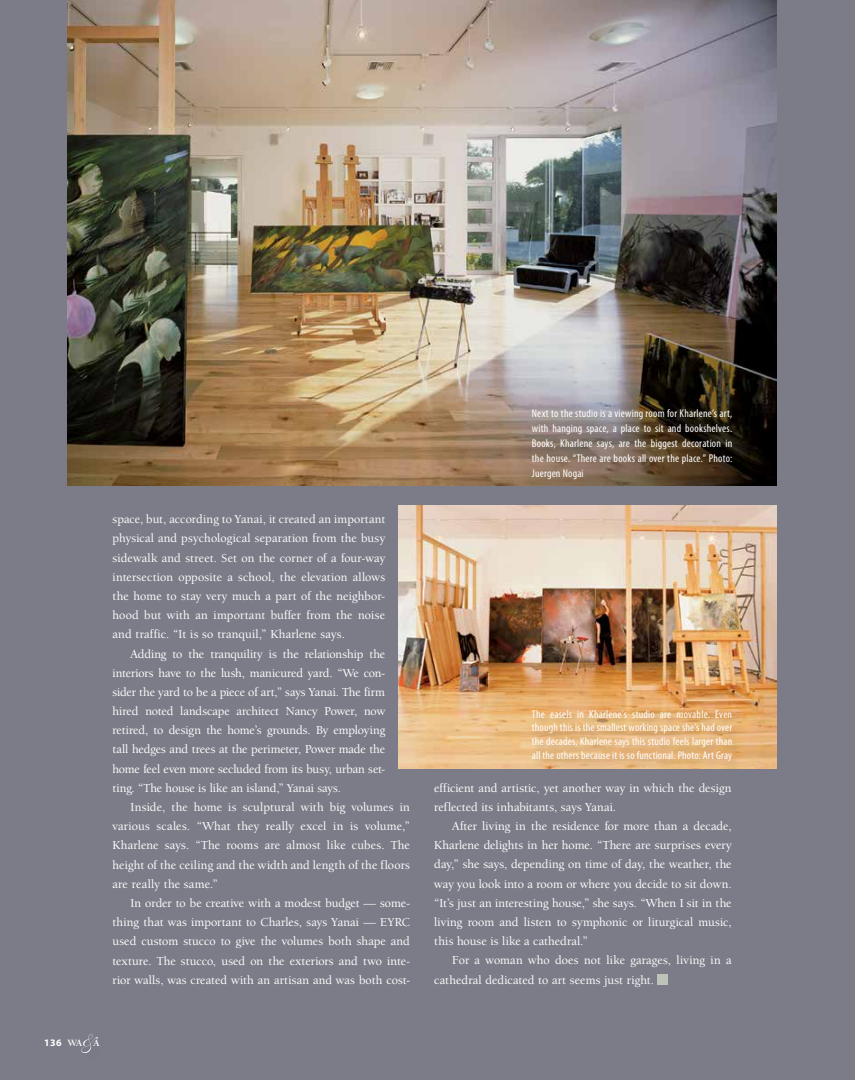
<style>
.page{position:relative;width:855px;height:1080px;background:#7c7c88}
.page>*{position:absolute;margin:0;border:0;box-sizing:border-box;transform-origin:0 0}
.t1{font:500 12.5px/19.2px "Berkeley Oldstyle IT Cby BT";letter-spacing:.01em;color:#fff;text-align:justify}
.t2{font:condensed 11.25px/15px "Myriad Pro";letter-spacing:.015em;color:#fff;text-align:justify}
.t3{font:700 10px "Myriad Pro";color:#fff}
.s1{font-family:"Berkeley Oldstyle IT Cby BT";font-size:9.88px}
</style>
<div class="page">
<svg style="left:81px;top:1034px;width:17px;height:19px"></svg>
<div style="left:657px;top:974px;width:10px;height:10px;background:#bdc3b9"></div>
<img style="left:399px;top:505px;width:377px;height:263px">
<img style="left:68px;top:0;width:708px;height:486px">
<div style="left:530px;top:708px;width:213px;height:64px;background:#231f20;opacity:.25"></div>
<p class="t1" style="left:112px;top:509px;width:274px">space, but, according to Yanai, it created an important physical and psychological separation from the busy sidewalk and street. Set on the corner of a four-way intersection opposite a school, the elevation allows the home to stay very much a part of the neighbor&shy;hood but with an important buffer from the noise and traffic. “It is so tranquil,” Kharlene says.</p>
<p class="t1" style="left:112px;top:644px;width:274px;text-indent:18px">Adding to the tranquility is the relationship the interiors have to the lush, manicured yard. “We con&shy;sider the yard to be a piece of art,” says Yanai. The firm hired noted landscape architect Nancy Power, now retired, to design the home’s grounds. By employing tall hedges and trees at the perimeter, Power made the home feel even more secluded from its busy, urban set&shy;ting. “The house is like an island,” Yanai says.</p>
<p class="t1" style="left:112px;top:797px;width:299px;text-indent:18px">Inside, the home is sculptural with big volumes in various scales. “What they really excel in is volume,” Kharlene says. “The rooms are almost like cubes. The height of the ceiling and the width and length of the floors are really the same.”</p>
<p class="t1" style="left:113px;top:893px;width:299px;text-indent:18px">In order to be creative with a modest budget — some&shy;thing that was important to Charles, says Yanai — EYRC used custom stucco to give the volumes both shape and texture. The stucco, used on the exteriors and two inte&shy;rior walls, was created with an artisan and was both cost-</p>
<p class="t3" style="left:44px;top:1036px;width:57px">136 <span class="s1">WA A</span></p>
<p class="t2" style="left:532px;top:405px;width:202px">Next to the studio is a viewing room for Kharlene’s art, with hanging space, a place to sit and bookshelves.<br>Books, Kharlene says, are the biggest decoration in the house. “There are books all over the place.” Photo:<br>Juergen Nogai</p>
<p class="t2" style="left:532px;top:707px;width:202px;line-height:13.8px">The easels in Kharlene’s studio are movable. Even though this is the smallest working space she’s had over the decades, Kharlene says this studio feels larger than all the others because it is so functional. Photo: Art Gray</p>
<p class="t1" style="left:434px;top:778px;width:299px">efficient and artistic, yet another way in which the design reflected its inhabitants, says Yanai.</p>
<p class="t1" style="left:434px;top:816px;width:299px;text-indent:18px">After living in the residence for more than a decade, Kharlene delights in her home. “There are surprises every day,” she says, depending on time of day, the weather, the way you look into a room or where you decide to sit down. “It’s just an interesting house,” she says. “When I sit in the living room and listen to symphonic or liturgical music, this house is like a cathedral.”</p>
<p class="t1" style="left:434px;top:951px;width:299px;text-indent:18px">For a woman who does not like garages, living in a cathedral dedicated to art seems just right.</p>
</div>
